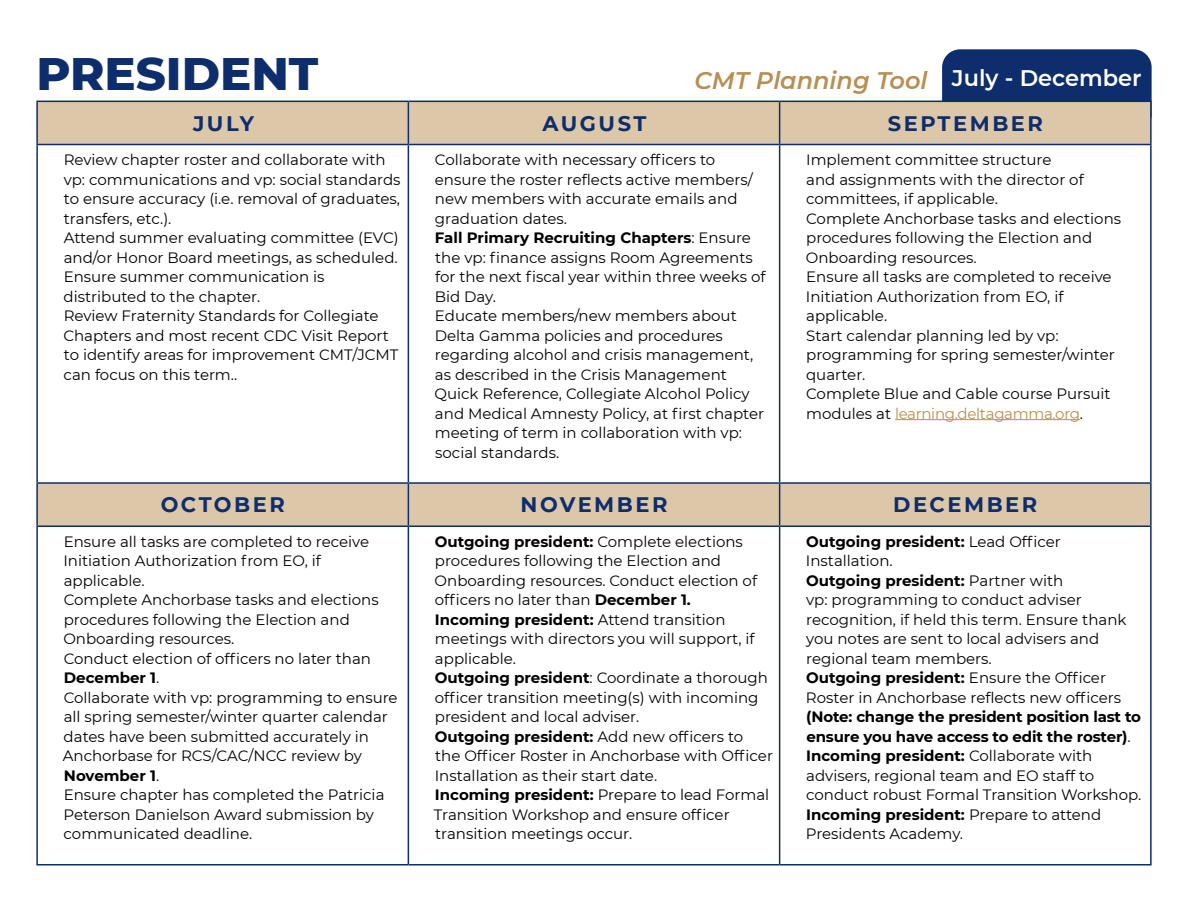
<style>
.page{position:relative;width:1188px;height:918px;background:#fff}
.page>*{position:absolute;margin:0;border:0;box-sizing:border-box;transform-origin:0 0}
.t1{font:800 46.5px "Montserrat";color:#0d2d6c}
.t2{font:italic 600 24px "Montserrat";color:#b88f52}
.t3{font:600 22.5px "Montserrat";color:#fff}
.t4{font:700 21px "Montserrat";letter-spacing:.12em;color:#0d2d6c}
.t5{font:15px/19.5px "Montserrat";color:#000}
.s1{font-weight:700}
.s2{color:#b88f52}
</style>
<div class="page">
<div style="left:942px;top:49px;width:210px;height:84px;background:#0d2d6c;border-radius:18px"></div>
<svg style="left:38px;top:102px;width:1112px;height:423px"></svg>
<hr style="left:36px;top:482px;width:372px;height:2px;background:#0d2d6c">
<hr style="left:1150px;top:484px;width:2px;height:41px;background:#0d2d6c">
<hr style="left:780px;top:525px;width:372px;height:2px;background:#0d2d6c">
<hr style="left:36px;top:527px;width:2px;height:337px;background:#0d2d6c">
<hr style="left:1150px;top:527px;width:2px;height:337px;background:#0d2d6c">
<hr style="left:36px;top:864px;width:372px;height:2px;background:#0d2d6c">
<hr style="left:780px;top:864px;width:372px;height:2px;background:#0d2d6c">
<hr style="left:1150px;top:145px;width:2px;height:337px;background:#0d2d6c">
<hr style="left:780px;top:482px;width:372px;height:2px;background:#0d2d6c">
<hr style="left:408px;top:482px;width:372px;height:2px;background:#0d2d6c">
<hr style="left:408px;top:527px;width:1px;height:337px;background:#0d2d6c">
<hr style="left:779px;top:527px;width:1px;height:337px;background:#0d2d6c">
<hr style="left:408px;top:864px;width:372px;height:2px;background:#0d2d6c">
<hr style="left:36px;top:145px;width:2px;height:337px;background:#0d2d6c">
<hr style="left:36px;top:484px;width:2px;height:41px;background:#0d2d6c">
<hr style="left:36px;top:525px;width:372px;height:2px;background:#0d2d6c">
<hr style="left:408px;top:102px;width:1px;height:42px;background:#0d2d6c">
<hr style="left:779px;top:102px;width:1px;height:42px;background:#0d2d6c">
<hr style="left:408px;top:145px;width:1px;height:337px;background:#0d2d6c">
<hr style="left:779px;top:145px;width:1px;height:337px;background:#0d2d6c">
<hr style="left:408px;top:484px;width:1px;height:41px;background:#0d2d6c">
<hr style="left:779px;top:484px;width:1px;height:41px;background:#0d2d6c">
<hr style="left:408px;top:525px;width:372px;height:2px;background:#0d2d6c">
<hr style="left:36px;top:101px;width:372px;height:1px;background:#0d2d6c">
<hr style="left:36px;top:102px;width:2px;height:42px;background:#0d2d6c">
<hr style="left:408px;top:101px;width:372px;height:1px;background:#0d2d6c">
<hr style="left:780px;top:101px;width:372px;height:1px;background:#0d2d6c">
<hr style="left:1150px;top:102px;width:2px;height:42px;background:#0d2d6c">
<hr style="left:36px;top:144px;width:372px;height:1px;background:#0d2d6c">
<hr style="left:408px;top:144px;width:372px;height:1px;background:#0d2d6c">
<hr style="left:780px;top:144px;width:372px;height:1px;background:#0d2d6c">
<hr style="left:895px;top:419px;width:185px;height:1px;background:#b88f52">
<h1 class="t1" style="left:36px;top:39px;width:283px">PRESIDENT</h1>
<h2 class="t2" style="left:694px;top:63px;width:234px">CMT Planning Tool</h2>
<h3 class="t3" style="left:952px;top:62px;width:191px">July - December</h3>
<h3 class="t4" style="left:193px;top:108px;width:62px">JULY</h3>
<h3 class="t4" style="left:543px;top:108px;width:105px">AUGUST</h3>
<h3 class="t4" style="left:888px;top:108px;width:157px">SEPTEMBER</h3>
<p class="t5" style="left:63px;top:149px;width:339px">Review chapter roster and collaborate with vp: communications and vp: social standards to ensure accuracy (i.e. removal of graduates, transfers, etc.).<br>Attend summer evaluating committee (EVC) and/or Honor Board meetings, as scheduled.<br>Ensure summer communication is distributed to the chapter.<br>Review Fraternity Standards for Collegiate Chapters and most recent CDC Visit Report to identify areas for improvement CMT/JCMT can focus on this term..</p>
<p class="t5" style="left:435px;top:149px;width:332px">Collaborate with necessary officers to ensure the roster reflects active members/ new members with accurate emails and graduation dates.<br><span class="s1">Fall Primary Recruiting Chapters</span>: Ensure the vp: finance assigns Room Agreements for the next fiscal year within three weeks of Bid Day.<br>Educate members/new members about Delta Gamma policies and procedures regarding alcohol and crisis management, as described in the Crisis Management Quick Reference, Collegiate Alcohol Policy and Medical Amnesty Policy, at first chapter meeting of term in collaboration with vp: social standards.</p>
<p class="t5" style="left:806px;top:149px;width:317px">Implement committee structure<br>and assignments with the director of committees, if applicable.<br>Complete Anchorbase tasks and elections procedures following the Election and<br>Onboarding resources.<br>Ensure all tasks are completed to receive<br>Initiation Authorization from EO, if applicable.<br>Start calendar planning led by vp: programming for spring semester/winter quarter.<br>Complete Blue and Cable course Pursuit modules at <span class="s2">learning.deltagamma.org</span>.</p>
<h3 class="t4" style="left:161px;top:490px;width:126px">OCTOBER</h3>
<h3 class="t4" style="left:521px;top:490px;width:148px">NOVEMBER</h3>
<h3 class="t4" style="left:893px;top:490px;width:146px">DECEMBER</h3>
<p class="t5" style="left:63px;top:531px;width:336px">Ensure all tasks are completed to receive Initiation Authorization from EO, if applicable.<br>Complete Anchorbase tasks and elections procedures following the Election and Onboarding resources.<br>Conduct election of officers no later than <span class="s1">December 1</span>.<br>Collaborate with vp: programming to ensure all spring semester/winter quarter calendar dates have been submitted accurately in Anchorbase for RCS/CAC/NCC review by <span class="s1">November 1</span>.<br>Ensure chapter has completed the Patricia Peterson Danielson Award submission by communicated deadline.</p>
<p class="t5" style="left:434px;top:531px;width:341px"><span class="s1">Outgoing president:</span> Complete elections procedures following the Election and Onboarding resources. Conduct election of officers no later than <span class="s1">December 1.<br>Incoming president:</span> Attend transition meetings with directors you will support, if applicable.<br><span class="s1">Outgoing president</span>: Coordinate a thorough officer transition meeting(s) with incoming president and local adviser.<br><span class="s1">Outgoing president:</span> Add new officers to<br>the Officer Roster in Anchorbase with Officer Installation as their start date.<br><span class="s1">Incoming president:</span> Prepare to lead Formal Transition Workshop and ensure officer transition meetings occur.</p>
<p class="t5" style="left:806px;top:531px;width:322px"><span class="s1">Outgoing president:</span> Lead Officer Installation.<br><span class="s1">Outgoing president:</span> Partner with<br>vp: programming to conduct adviser recognition, if held this term. Ensure thank you notes are sent to local advisers and regional team members.<br><span class="s1">Outgoing president:</span> Ensure the Officer Roster in Anchorbase reflects new officers</p>
<p class="t5" style="left:806px;top:707px;width:337px"><span class="s1">(Note: change the president position last to ensure you have access to edit the roster)</span>.<br><span class="s1">Incoming president:</span> Collaborate with advisers, regional team and EO staff to conduct robust Formal Transition Workshop.<br><span class="s1">Incoming president:</span> Prepare to attend Presidents Academy.</p>
</div>
